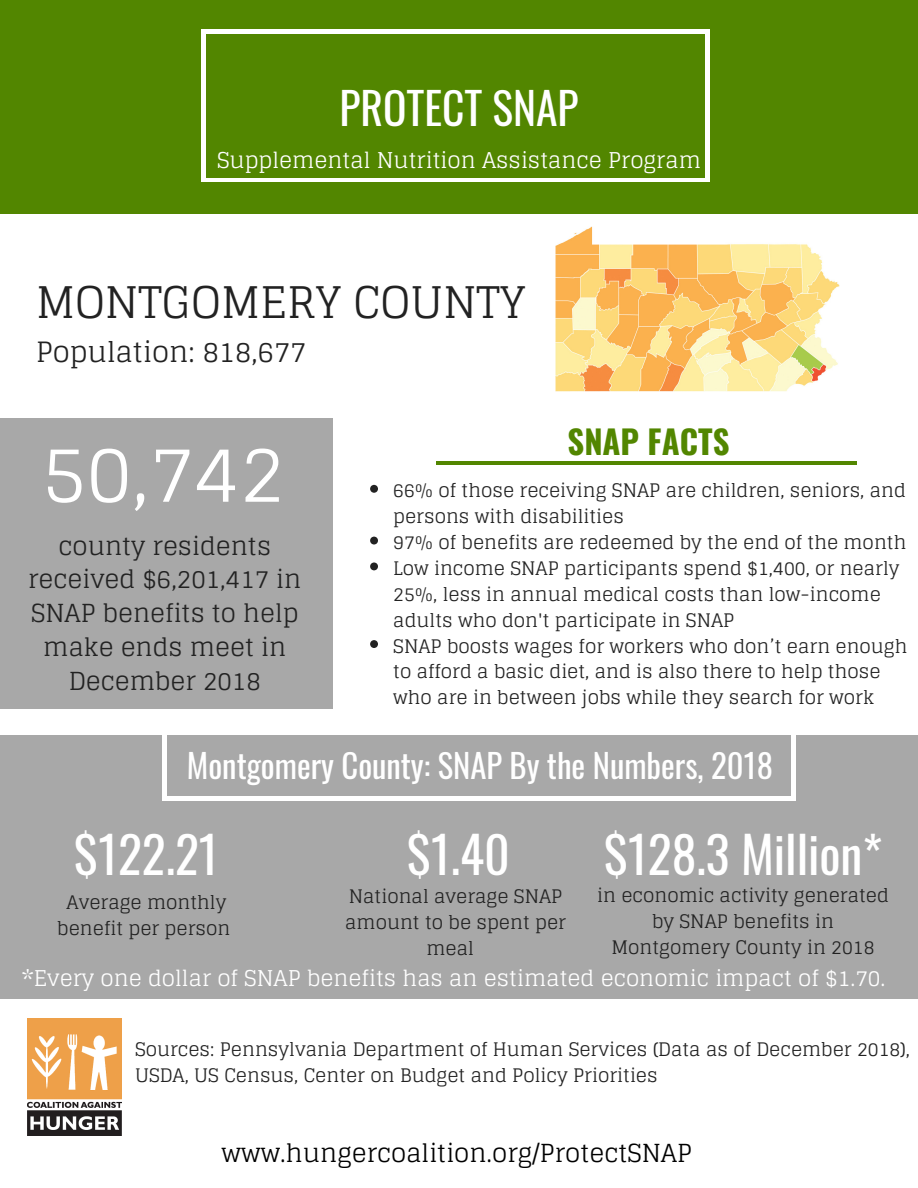
<style>
.page{position:relative;width:918px;height:1188px;background:#fff}
.page>*{position:absolute;margin:0;border:0;box-sizing:border-box;transform-origin:0 0}
.t1{font:77.85px "Glegoo";color:#fff}
.t2{font:49.8px "Oswald";color:#fff}
.t3{font:43.65px "Glegoo";color:#222}
.t4{font:43.65px "Oswald";color:#fff}
.t5{font:32.7px "Oswald";color:#fff}
.t6{font:700 32.7px "Oswald";color:#528600}
.t7{font:28.05px "Glegoo";color:#222}
.t8{font:24.9px/33.8px "Glegoo";color:#222;text-align:center}
.t9{font:24.9px "Glegoo";color:#000}
.t10{font:21.75px "Glegoo";color:#fff}
.t11{font:18.75px/25.8px "Glegoo";color:#222;text-align:center}
</style>
<div class="page">
<img style="left:556px;top:226px;width:283px;height:166px">
<div style="left:0;top:0;width:918px;height:214px;background:#528600"></div>
<svg style="left:706px;top:178px;width:4px;height:4px"></svg>
<hr style="left:202px;top:33px;width:4px;height:145px;background:#fff">
<svg style="left:202px;top:178px;width:3px;height:4px"></svg>
<hr style="left:706px;top:33px;width:4px;height:145px;background:#fff">
<hr style="left:205px;top:178px;width:501px;height:4px;background:#fff">
<svg style="left:706px;top:29px;width:4px;height:4px"></svg>
<svg style="left:202px;top:29px;width:3px;height:4px"></svg>
<div style="left:205px;top:29px;width:501px;height:5px;background:#fff"></div>
<div style="left:0;top:418px;width:333px;height:291px;background:#a8a8a8"></div>
<hr style="left:436px;top:461px;width:420px;height:4px;background:#528600">
<svg style="left:370px;top:485px;width:8px;height:8px"></svg>
<svg style="left:370px;top:537px;width:8px;height:7px"></svg>
<svg style="left:370px;top:562px;width:8px;height:8px"></svg>
<svg style="left:370px;top:640px;width:8px;height:8px"></svg>
<div style="left:0;top:736px;width:918px;height:263px;background:#a8a8a8"></div>
<img style="left:27px;top:1018px;width:95px;height:117px">
<svg style="left:791px;top:797px;width:4px;height:4px"></svg>
<hr style="left:162px;top:732px;width:4px;height:65px;background:#fff">
<svg style="left:162px;top:797px;width:4px;height:4px"></svg>
<hr style="left:791px;top:732px;width:4px;height:65px;background:#fff">
<hr style="left:166px;top:797px;width:625px;height:4px;background:#fff">
<h3 class="t4" style="left:340px;top:74px;width:241px">PROTECT SNAP</h3>
<p class="t10" style="left:217px;top:147px;width:485px">Supplemental Nutrition Assistance Program</p>
<h3 class="t3" style="left:36px;top:278px;width:491px">MONTGOMERY COUNTY</h3>
<h3 class="t7" style="left:36px;top:336px;width:272px">Population: 818,677</h3>
<h1 class="t1" style="left:42px;top:429px;width:245px">50,742</h1>
<h3 class="t8" style="left:28px;top:529px;width:275px">county residents received $6,201,417 in<br>SNAP benefits to help make ends meet in<br>December 2018</h3>
<h3 class="t6" style="left:568px;top:415px;width:163px">SNAP FACTS</h3>
<p class="t11" style="left:393px;top:478px;width:516px;text-align:left">66% of those receiving SNAP are children, seniors, and persons with disabilities<br>97% of benefits are redeemed by the end of the month Low income SNAP participants spend $1,400, or nearly 25%, less in annual medical costs than low-income adults who don't participate in SNAP<br>SNAP boosts wages for workers who don’t earn enough to afford a basic diet, and is also there to help those who are in between jobs while they search for work</p>
<h3 class="t5" style="left:187px;top:739px;width:588px">Montgomery County: SNAP By the Numbers, 2018</h3>
<h2 class="t2" style="left:74px;top:816px;width:146px">$122.21</h2>
<p class="t11" style="left:57px;top:890px;width:175px">Average monthly benefit per person</p>
<h2 class="t2" style="left:407px;top:816px;width:105px">$1.40</h2>
<p class="t11" style="left:345px;top:884px;width:222px">National average SNAP amount to be spent per meal</p>
<h2 class="t2" style="left:604px;top:816px;width:280px">$128.3 Million*</h2>
<p class="t11" style="left:597px;top:883px;width:293px">in economic activity generated by SNAP benefits in<br>Montgomery County in 2018</p>
<p class="t10" style="left:22px;top:965px;width:865px">*Every one dollar of SNAP benefits has an estimated economic impact of $1.70.</p>
<p class="t11" style="left:135px;top:1037px;width:777px;text-align:left">Sources: Pennsylvania Department of Human Services (Data as of December 2018),<br>USDA, US Census, Center on Budget and Policy Priorities</p>
<h3 class="t9" style="left:222px;top:1139px;width:472px">www.hungercoalition.org/ProtectSNAP</h3>
</div>
